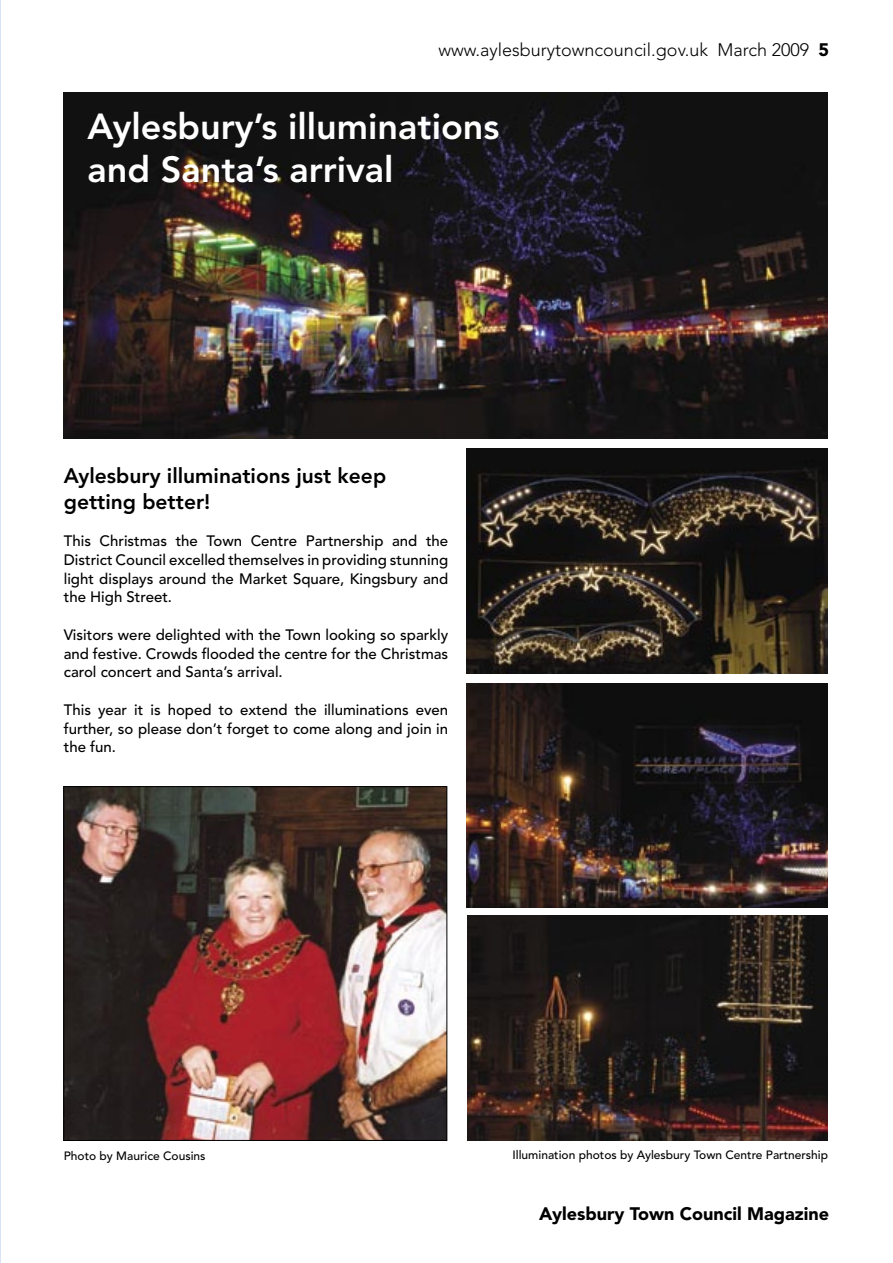
<style>
.page{position:relative;width:893px;height:1263px;background:#fff}
.page>*{position:absolute;margin:0;border:0;box-sizing:border-box;transform-origin:0 0}
.t1{font:800 36px "Avenir";color:#fff}
.t2{font:800 21px/25.2px "Avenir";color:#000}
.t3{font:300 18px "Avenir";color:#000}
.t4{font:900 18px "Avenir";color:#000}
.t5{font:500 15px/18.8px "Avenir";color:#000;text-align:justify}
.t6{font:500 12px "Avenir";color:#000}
.s1{font-weight:900}
</style>
<div class="page">
<hr style="left:0;top:0;width:1px;height:1263px;background:#d8e4f5">
<img style="left:467px;top:448px;width:361px;height:226px">
<img style="left:467px;top:684px;width:361px;height:223px">
<img style="left:467px;top:915px;width:361px;height:226px">
<img style="left:64px;top:93px;width:764px;height:346px">
<img style="left:65px;top:788px;width:380px;height:351px">
<div style="left:63px;top:786px;width:384px;height:355px;border:1px solid #000"></div>
<p class="t3" style="left:438px;top:39px;width:392px">www.aylesburytowncouncil.gov.uk March 2009 <span class="s1">5</span></p>
<p class="t1" style="left:88px;top:105px;width:414px">Aylesbury’s illuminations</p>
<p class="t1" style="left:88px;top:148px;width:308px">and Santa’s arrival</p>
<p class="t2" style="left:64px;top:463px;width:324px">Aylesbury illuminations just keep getting better!</p>
<p class="t5" style="left:64px;top:532px;width:386px">This Christmas the Town Centre Partnership and the District Council excelled themselves in providing stunning light displays around the Market Square, Kingsbury and the High Street.</p>
<p class="t5" style="left:64px;top:626px;width:386px">Visitors were delighted with the Town looking so sparkly and festive. Crowds flooded the centre for the Christmas carol concert and Santa’s arrival.</p>
<p class="t5" style="left:64px;top:701px;width:386px">This year it is hoped to extend the illuminations even further, so please don’t forget to come along and join in the fun.</p>
<p class="t6" style="left:64px;top:1148px;width:143px">Photo by Maurice Cousins</p>
<p class="t6" style="left:512px;top:1148px;width:317px">Illumination photos by Aylesbury Town Centre Partnership</p>
<p class="t4" style="left:539px;top:1203px;width:291px">Aylesbury Town Council Magazine</p>
</div>
